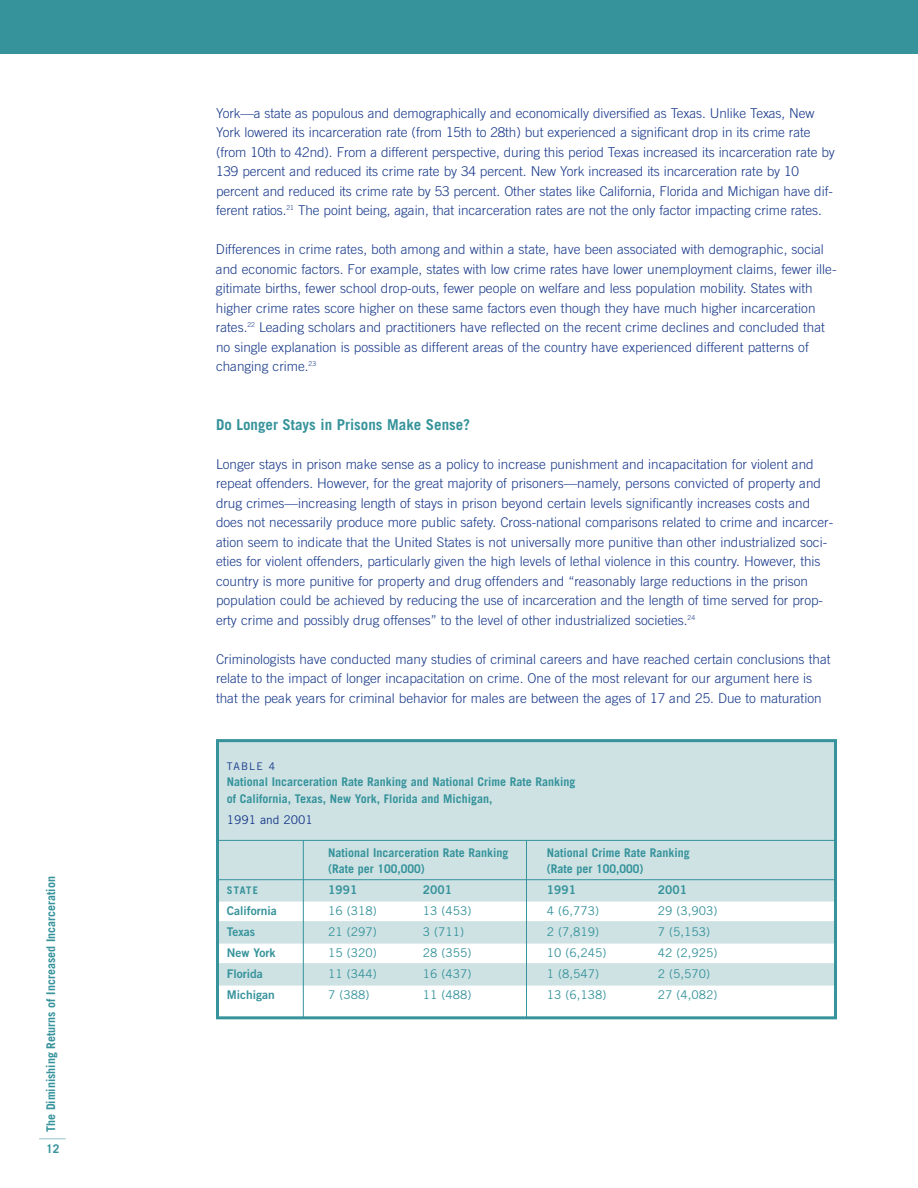
<style>
.page{position:relative;width:918px;height:1188px;background:#fff}
.page>*{position:absolute;margin:0;border:0;box-sizing:border-box;transform-origin:0 0}
.t1{font:700 15px "Trade Gothic";color:#36939b}
.t2{font:300 13.5px/19.5px "Trade Gothic";color:#173889}
.t3{font:700 12px/16.5px "Trade Gothic";color:#36939b}
.t4{font:12px "Trade Gothic";color:#36939b}
.t5{font:12px "Trade Gothic Bold Two";color:#36939b}
.t6{font:12px "Trade Gothic";color:#173889}
.t7{font:10.5px "Trade Gothic";letter-spacing:.12em;color:#173889}
.t8{font:700 10.5px "Trade Gothic";letter-spacing:.095em;color:#36939b}
</style>
<div class="page">
<svg style="left:39px;top:1138px;width:27px;height:1px"></svg>
<div style="left:0;top:0;width:918px;height:54px;background:#36939b"></div>
<div style="left:216px;top:739px;width:621px;height:253px;background:#cee2e4"></div>
<div style="left:216px;top:902px;width:621px;height:19px;background:#fff"></div>
<div style="left:216px;top:944px;width:621px;height:19px;background:#fff"></div>
<div style="left:216px;top:986px;width:621px;height:19px;background:#fff"></div>
<hr style="left:216px;top:879px;width:621px;height:1px;background:#36939b">
<hr style="left:216px;top:840px;width:621px;height:1px;background:#36939b">
<hr style="left:526px;top:840px;width:1px;height:178px;background:#36939b">
<div style="left:216px;top:739px;width:621px;height:280px;border:3px solid #36939b"></div>
<hr style="left:303px;top:840px;width:1px;height:178px;background:#36939b">
<p class="t3" style="left:44px;top:1132px;width:257px;rotate:-90deg">The Diminishing Returns of Increased Incarceration</p>
<p class="t3" style="left:46px;top:1142px;width:15px">12</p>
<p class="t2" style="left:216px;top:104px;width:620px">York—a state as populous and demographically and economically diversified as Texas. Unlike Texas, New York lowered its incarceration rate (from 15th to 28th) but experienced a significant drop in its crime rate (from 10th to 42nd). From a different perspective, during this period Texas increased its incarceration rate by 139 percent and reduced its crime rate by 34 percent. New York increased its incarceration rate by 10 percent and reduced its crime rate by 53 percent. Other states like California, Florida and Michigan have dif&shy;ferent ratios.<sup>21</sup> The point being, again, that incarceration rates are not the only factor impacting crime rates.</p>
<p class="t2" style="left:216px;top:241px;width:622px">Differences in crime rates, both among and within a state, have been associated with demographic, social and economic factors. For example, states with low crime rates have lower unemployment claims, fewer ille&shy;gitimate births, fewer school drop-outs, fewer people on welfare and less population mobility. States with higher crime rates score higher on these same factors even though they have much higher incarceration rates.<sup>22</sup> Leading scholars and practitioners have reflected on the recent crime declines and concluded that no single explanation is possible as different areas of the country have experienced different patterns of changing crime.<sup>23</sup></p>
<p class="t1" style="left:216px;top:419px;width:256px">Do Longer Stays in Prisons Make Sense?</p>
<p class="t2" style="left:216px;top:455px;width:619px">Longer stays in prison make sense as a policy to increase punishment and incapacitation for violent and repeat offenders. However, for the great majority of prisoners—namely, persons convicted of property and drug crimes—increasing length of stays in prison beyond certain levels significantly increases costs and does not necessarily produce more public safety. Cross-national comparisons related to crime and incarcer&shy;ation seem to indicate that the United States is not universally more punitive than other industrialized soci&shy;eties for violent offenders, particularly given the high levels of lethal violence in this country. However, this country is more punitive for property and drug offenders and “reasonably large reductions in the prison population could be achieved by reducing the use of incarceration and the length of time served for prop&shy;erty crime and possibly drug offenses” to the level of other industrialized societies.<sup>24</sup></p>
<p class="t2" style="left:216px;top:650px;width:616px">Criminologists have conducted many studies of criminal careers and have reached certain conclusions that relate to the impact of longer incapacitation on crime. One of the most relevant for our argument here is that the peak years for criminal behavior for males are between the ages of 17 and 25. Due to maturation</p>
<p class="t7" style="left:227px;top:762px;width:50px">TABLE 4</p>
<p class="t3" style="left:227px;top:775px;width:350px">National Incarceration Rate Ranking and National Crime Rate Ranking of California, Texas, New York, Florida and Michigan,</p>
<p class="t6" style="left:227px;top:815px;width:88px">1991 and 2001</p>
<p class="t3" style="left:328px;top:845px;width:182px">National Incarceration Rate Ranking</p>
<p class="t3" style="left:547px;top:845px;width:145px">National Crime Rate Ranking</p>
<p class="t3" style="left:328px;top:862px;width:98px">(Rate per 100,000)</p>
<p class="t3" style="left:547px;top:862px;width:98px">(Rate per 100,000)</p>
<p class="t8" style="left:227px;top:886px;width:33px">STATE</p>
<p class="t5" style="left:328px;top:885px;width:31px">1991</p>
<p class="t5" style="left:423px;top:885px;width:31px">2001</p>
<p class="t5" style="left:547px;top:885px;width:31px">1991</p>
<p class="t5" style="left:658px;top:885px;width:31px">2001</p>
<p class="t5" style="left:227px;top:906px;width:51px">California</p>
<p class="t4" style="left:328px;top:906px;width:50px">16 (318)</p>
<p class="t4" style="left:423px;top:906px;width:50px">13 (453)</p>
<p class="t4" style="left:547px;top:906px;width:54px">4 (6,773)</p>
<p class="t4" style="left:658px;top:906px;width:61px">29 (3,903)</p>
<p class="t5" style="left:227px;top:927px;width:30px">Texas</p>
<p class="t4" style="left:328px;top:927px;width:50px">21 (297)</p>
<p class="t4" style="left:423px;top:927px;width:43px">3 (711)</p>
<p class="t4" style="left:547px;top:927px;width:54px">2 (7,819)</p>
<p class="t4" style="left:658px;top:927px;width:54px">7 (5,153)</p>
<p class="t5" style="left:227px;top:948px;width:50px">New York</p>
<p class="t4" style="left:328px;top:948px;width:50px">15 (320)</p>
<p class="t4" style="left:423px;top:948px;width:50px">28 (355)</p>
<p class="t4" style="left:547px;top:948px;width:61px">10 (6,245)</p>
<p class="t4" style="left:658px;top:948px;width:61px">42 (2,925)</p>
<p class="t5" style="left:227px;top:969px;width:38px">Florida</p>
<p class="t4" style="left:328px;top:969px;width:50px">11 (344)</p>
<p class="t4" style="left:423px;top:969px;width:50px">16 (437)</p>
<p class="t4" style="left:547px;top:969px;width:54px">1 (8,547)</p>
<p class="t4" style="left:658px;top:969px;width:54px">2 (5,570)</p>
<p class="t5" style="left:227px;top:990px;width:50px">Michigan</p>
<p class="t4" style="left:328px;top:990px;width:43px">7 (388)</p>
<p class="t4" style="left:423px;top:990px;width:50px">11 (488)</p>
<p class="t4" style="left:547px;top:990px;width:61px">13 (6,138)</p>
<p class="t4" style="left:658px;top:990px;width:61px">27 (4,082)</p>
</div>
